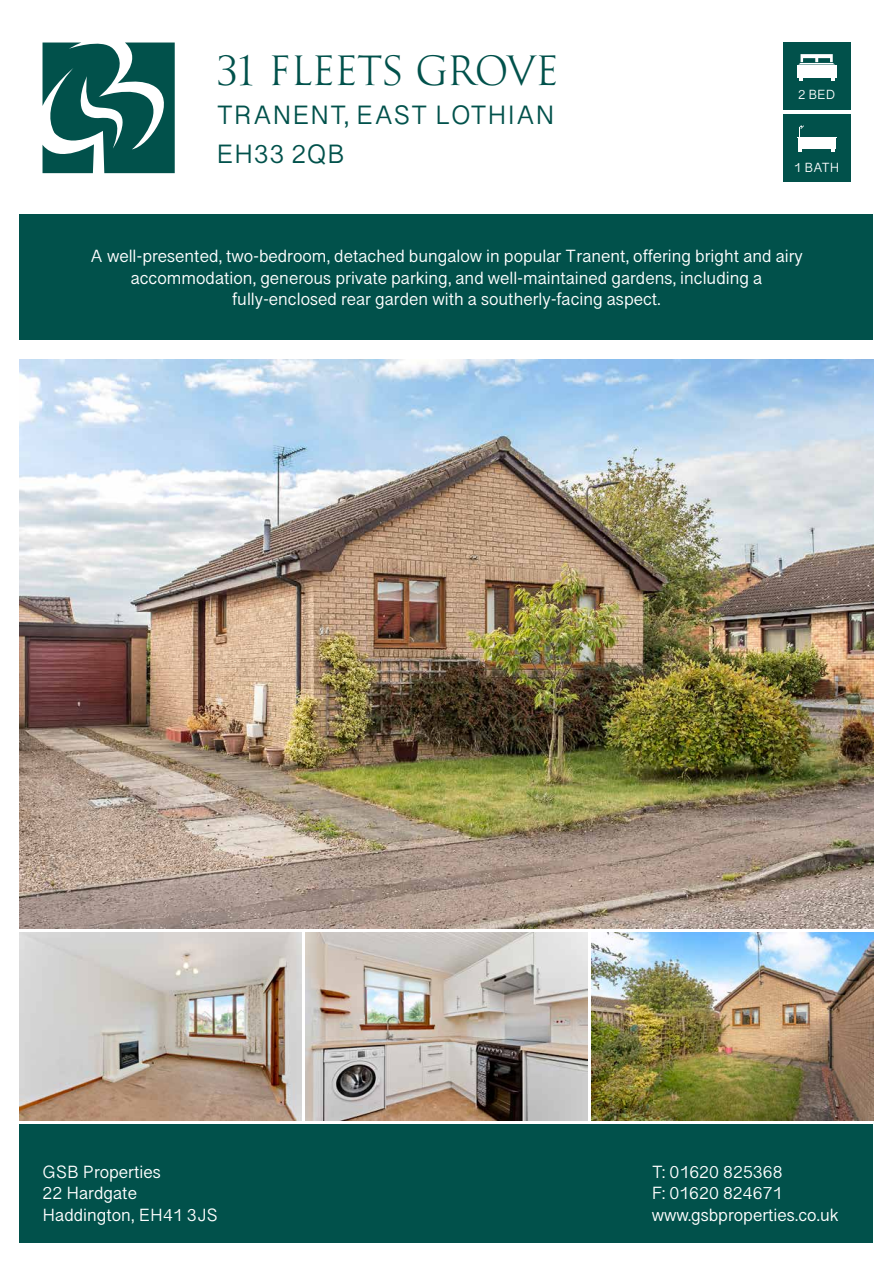
<style>
.page{position:relative;width:893px;height:1263px;background:#fff}
.page>*{position:absolute;margin:0;border:0;box-sizing:border-box;transform-origin:0 0}
.t1{font:42px "Goudy Trajan";letter-spacing:-.005em;color:#01514b}
.t2{font:27px/39px "Devanagari Sangam MN";letter-spacing:.02em;color:#01514b}
.t3{font:18px/21.6px "Devanagari Sangam MN";color:#fff}
.t4{font:13.5px "Devanagari Sangam MN";color:#fff}
</style>
<div class="page">
<div style="left:783px;top:43px;width:67px;height:67px;background:#01514b"></div>
<div style="left:797px;top:65px;width:39px;height:13px;background:#fff"></div>
<svg style="left:831px;top:78px;width:4px;height:3px"></svg>
<svg style="left:798px;top:54px;width:37px;height:11px"></svg>
<div style="left:783px;top:114px;width:67px;height:68px;background:#01514b"></div>
<svg style="left:799px;top:125px;width:5px;height:12px"></svg>
<hr style="left:797px;top:137px;width:39px;height:1px;background:#fff">
<div style="left:798px;top:138px;width:37px;height:11px;background:#fff"></div>
<svg style="left:42px;top:42px;width:133px;height:131px"></svg>
<div style="left:20px;top:214px;width:853px;height:126px;background:#01514b"></div>
<img style="left:20px;top:360px;width:853px;height:569px">
<img style="left:20px;top:933px;width:282px;height:187px">
<img style="left:306px;top:933px;width:281px;height:187px">
<img style="left:591px;top:933px;width:282px;height:187px">
<div style="left:20px;top:1125px;width:853px;height:118px;background:#01514b"></div>
<h1 class="t1" style="left:216px;top:47px;width:343px">31 FLEETS GROVE</h1>
<h2 class="t2" style="left:216px;top:95px;width:340px">TRANENT, EAST LOTHIAN<br>EH33 2QB</h2>
<p class="t4" style="left:798px;top:86px;width:39px">2 BED</p>
<p class="t4" style="left:794px;top:159px;width:47px">1 BATH</p>
<p class="t3" style="left:90px;top:245px;width:714px;text-align:center">A well-presented, two-bedroom, detached bungalow in popular Tranent, offering bright and airy accommodation, generous private parking, and well-maintained gardens, including a fully-enclosed rear garden with a southerly-facing aspect.</p>
<p class="t3" style="left:43px;top:1161px;width:177px">GSB Properties<br>22 Hardgate<br>Haddington, EH41 3JS</p>
<p class="t3" style="left:652px;top:1161px;width:188px">T: 01620 825368<br>F: 01620 824671 www.gsbproperties.co.uk</p>
</div>
